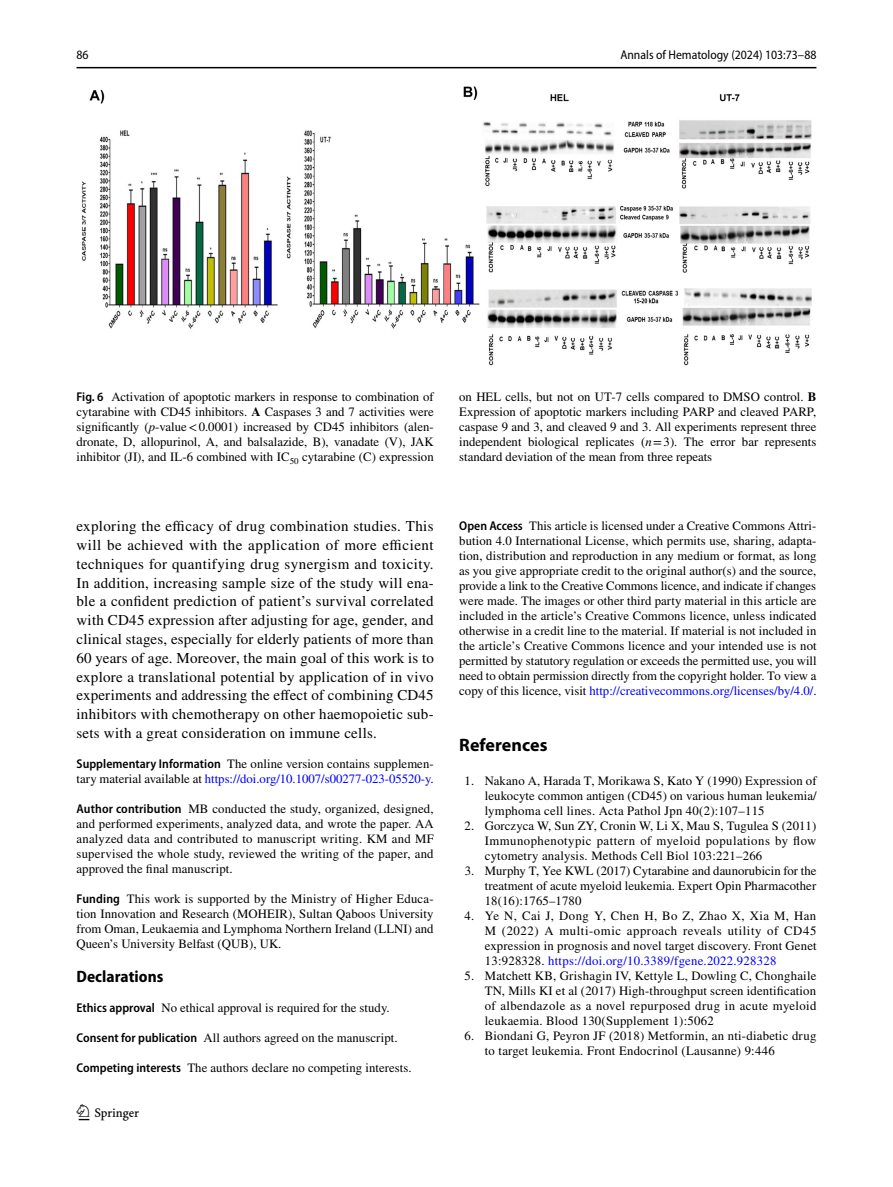
<style>
.page{position:relative;width:893px;height:1187px;background:#fff}
.page>*{position:absolute;margin:0;border:0;box-sizing:border-box;transform-origin:0 0}
.t1{font:22.5px "Springnew Regular 2";color:#000}
.t2{font:700 18px "Myriad Pro";letter-spacing:.005em;color:#000}
.t3{font:700 semi-condensed 16.5px "Myriad Pro";letter-spacing:.005em;color:#000}
.t4{font:15px/18.8px "STIX";letter-spacing:.02em;color:#000;text-align:justify}
.t5{font:12.75px/15px "STIX";letter-spacing:.005em;color:#000;text-align:justify}
.t6{font:semi-condensed 12.75px "Myriad Pro";color:#000}
.s1{font-family:"Myriad Pro";font-weight:600;font-stretch:semi-condensed}
.s2{font-weight:700}
.s3{font-style:italic}
.s4{color:#00f}
</style>
<div class="page">
<hr style="left:77px;top:67px;width:739px;height:1px;background:#000">
<img style="left:81px;top:87px;width:731px;height:279px">
<p class="t6" style="left:77px;top:48px;width:14px">86</p>
<p class="t6" style="left:620px;top:48px;width:198px">Annals of Hematology (2024) 103:73–88</p>
<p class="t5" style="left:77px;top:390px;width:359px"><span class="s1">Fig. 6</span> Activation of apoptotic markers in response to combination of cytarabine with CD45 inhibitors. <span class="s2">A</span> Caspases 3 and 7 activities were significantly (<span class="s3">p</span>-value&lt;0.0001) increased by CD45 inhibitors (alen&shy;dronate, D, allopurinol, A, and balsalazide, B), vanadate (V), JAK inhibitor (JI), and IL-6 combined with IC<sub>50</sub> cytarabine (C) expression</p>
<p class="t5" style="left:459px;top:390px;width:359px">on HEL cells, but not on UT-7 cells compared to DMSO control. <span class="s2">B </span>Expression of apoptotic markers including PARP and cleaved PARP, caspase 9 and 3, and cleaved 9 and 3. All experiments represent three independent biological replicates (<span class="s3">n</span>=3). The error bar represents standard deviation of the mean from three repeats</p>
<p class="t4" style="left:77px;top:518px;width:359px">exploring the efficacy of drug combination studies. This will be achieved with the application of more efficient techniques for quantifying drug synergism and toxicity.<br>In addition, increasing sample size of the study will ena&shy;ble a confident prediction of patient’s survival correlated with CD45 expression after adjusting for age, gender, and clinical stages, especially for elderly patients of more than 60 years of age. Moreover, the main goal of this work is to explore a translational potential by application of in vivo experiments and addressing the effect of combining CD45 inhibitors with chemotherapy on other haemopoietic sub&shy;sets with a great consideration on immune cells.</p>
<p class="t5" style="left:77px;top:756px;width:359px"><span class="s1">Supplementary Information</span> The online version contains supplemen&shy;tary material available at <span class="s4">https://doi.org/10.1007/s00277-023-05520-y</span>.</p>
<p class="t5" style="left:77px;top:801px;width:359px"><span class="s1">Author contribution</span> MB conducted the study, organized, designed, and performed experiments, analyzed data, and wrote the paper. AA analyzed data and contributed to manuscript writing. KM and MF supervised the whole study, reviewed the writing of the paper, and approved the final manuscript.</p>
<p class="t5" style="left:77px;top:891px;width:359px"><span class="s1">Funding</span> This work is supported by the Ministry of Higher Educa&shy;tion Innovation and Research (MOHEIR), Sultan Qaboos University from Oman, Leukaemia and Lymphoma Northern Ireland (LLNI) and Queen’s University Belfast (QUB), UK.</p>
<p class="t3" style="left:77px;top:966px;width:88px">Declarations</p>
<p class="t5" style="left:77px;top:1000px;width:315px"><span class="s1">Ethics approval</span> No ethical approval is required for the study.</p>
<p class="t5" style="left:77px;top:1030px;width:322px"><span class="s1">Consent for publication</span> All authors agreed on the manuscript.</p>
<p class="t5" style="left:77px;top:1060px;width:336px"><span class="s1">Competing interests</span> The authors declare no competing interests.</p>
<h1 class="t1" style="left:79px;top:1104px;width:62px">1 3</h1>
<p class="t5" style="left:459px;top:519px;width:359px"><span class="s1">Open Access</span> This article is licensed under a Creative Commons Attri&shy;bution 4.0 International License, which permits use, sharing, adapta&shy;tion, distribution and reproduction in any medium or format, as long as you give appropriate credit to the original author(s) and the source, provide a link to the Creative Commons licence, and indicate if changes were made. The images or other third party material in this article are included in the article’s Creative Commons licence, unless indicated otherwise in a credit line to the material. If material is not included in the article’s Creative Commons licence and your intended use is not permitted by statutory regulation or exceeds the permitted use, you will need to obtain permission directly from the copyright holder. To view a copy of this licence, visit <span class="s4">http://creativecommons.org/licenses/by/4.0/</span>.</p>
<h2 class="t2" style="left:459px;top:733px;width:90px">References</h2>
<p class="t5" style="left:485px;top:774px;width:333px;text-indent:-20px">1. Nakano A, Harada T, Morikawa S, Kato Y (1990) Expression of leukocyte common antigen (CD45) on various human leukemia/ lymphoma cell lines. Acta Pathol Jpn 40(2):107–115</p>
<p class="t5" style="left:485px;top:819px;width:333px;text-indent:-20px">2. Gorczyca W, Sun ZY, Cronin W, Li X, Mau S, Tugulea S (2011)<br>Immunophenotypic pattern of myeloid populations by flow cytometry analysis. Methods Cell Biol 103:221–266</p>
<p class="t5" style="left:485px;top:864px;width:333px;text-indent:-20px">3. Murphy T, Yee KWL (2017) Cytarabine and daunorubicin for the treatment of acute myeloid leukemia. Expert Opin Pharmacother 18(16):1765–1780</p>
<p class="t5" style="left:485px;top:909px;width:333px;text-indent:-20px">4. Ye N, Cai J, Dong Y, Chen H, Bo Z, Zhao X, Xia M, Han M (2022) A multi-omic approach reveals utility of CD45 expression in prognosis and novel target discovery. Front Genet 13:928328. <span class="s4">https://doi.org/10.3389/fgene.2022.928328</span></p>
<p class="t5" style="left:485px;top:969px;width:333px;text-indent:-20px">5. Matchett KB, Grishagin IV, Kettyle L, Dowling C, Chonghaile TN, Mills KI et al (2017) High-throughput screen identification of albendazole as a novel repurposed drug in acute myeloid leukaemia. Blood 130(Supplement 1):5062</p>
<p class="t5" style="left:485px;top:1029px;width:333px;text-indent:-20px">6. Biondani G, Peyron JF (2018) Metformin, an nti-diabetic drug to target leukemia. Front Endocrinol (Lausanne) 9:446</p>
</div>
